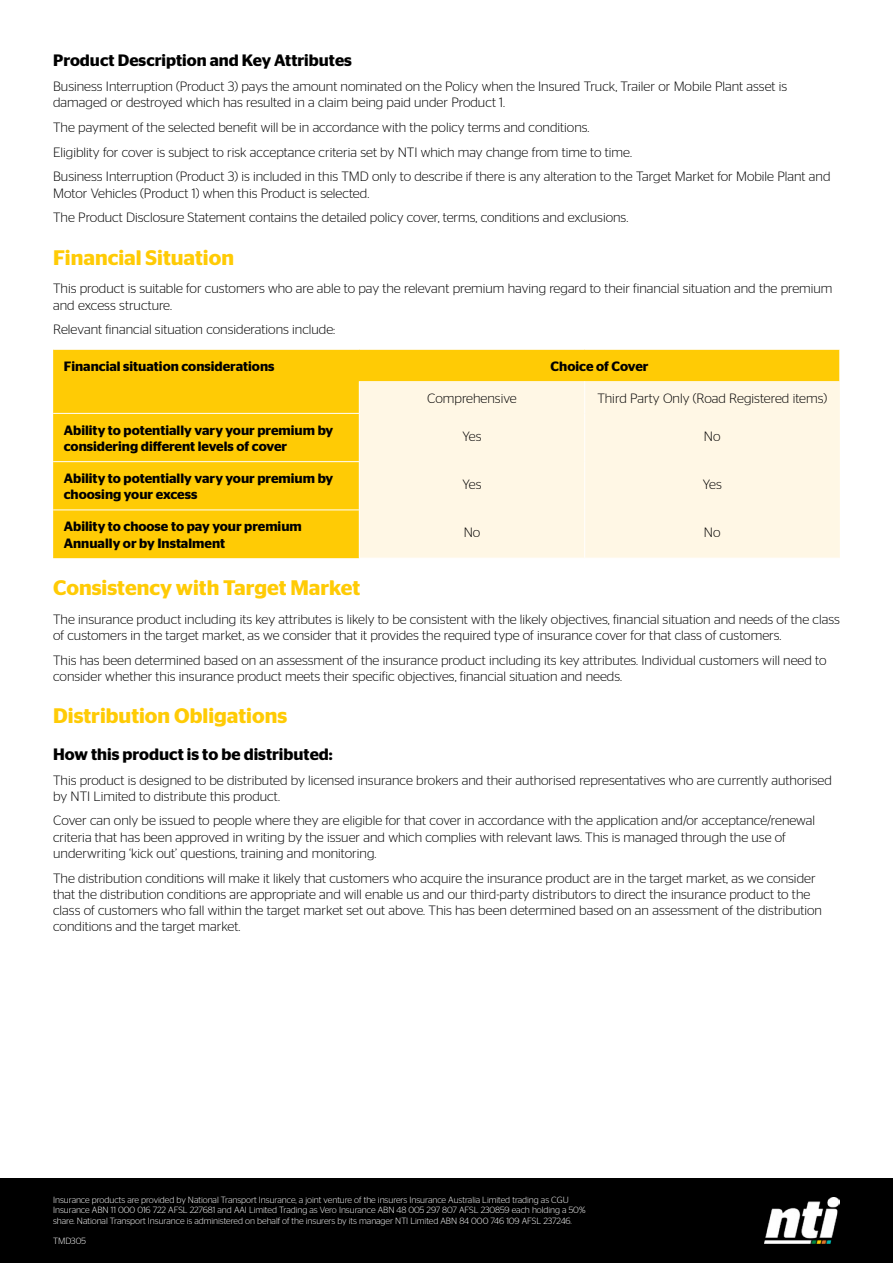
<style>
.page{position:relative;width:893px;height:1263px;background:#fff}
.page>*{position:absolute;margin:0;border:0;box-sizing:border-box;transform-origin:0 0}
.Subheading{font:600 21px "Stag Sans";color:#ffcb05}
.Subhead_2{font:600 16.5px "Stag Sans";color:#000}
.Body{font:300 13.5px/16.2px "Stag Sans";color:#000}
.Table_Header{font:600 13.5px/16.2px "Stag Sans";color:#000}
.t1{font:300 9px/10.8px "Stag Sans";letter-spacing:-.005em;color:#fff}
</style>
<div class="page">
<div style="left:0;top:1178px;width:893px;height:85px;background:#000"></div>
<img style="left:765px;top:1197px;width:75px;height:46px">
<div style="left:53px;top:350px;width:786px;height:208px;background:#ffcb05"></div>
<div style="left:360px;top:381px;width:480px;height:177px;background:#fff7e5"></div>
<hr style="left:53px;top:413px;width:307px;height:1px;background:#fff">
<hr style="left:53px;top:461px;width:307px;height:1px;background:#fff">
<hr style="left:53px;top:509px;width:307px;height:1px;background:#fff">
<hr style="left:359px;top:381px;width:1px;height:32px;background:#fff">
<hr style="left:359px;top:414px;width:1px;height:47px;background:#fff">
<hr style="left:359px;top:462px;width:1px;height:47px;background:#fff">
<hr style="left:359px;top:510px;width:1px;height:48px;background:#fff">
<hr style="left:584px;top:381px;width:1px;height:32px;background:#fff">
<hr style="left:584px;top:413px;width:1px;height:49px;background:#fff">
<hr style="left:584px;top:462px;width:1px;height:48px;background:#fff">
<hr style="left:584px;top:510px;width:1px;height:48px;background:#fff">
<p class="Subhead_2" style="left:53px;top:51px;width:300px">Product Description and Key Attributes</p>
<p class="Body" style="left:53px;top:78px;width:736px">Business Interruption (Product 3) pays the amount nominated on the Policy when the Insured Truck, Trailer or Mobile Plant asset is damaged or destroyed which has resulted in a claim being paid under Product 1.</p>
<p class="Body" style="left:53px;top:119px;width:538px">The payment of the selected benefit will be in accordance with the policy terms and conditions.</p>
<p class="Body" style="left:53px;top:144px;width:580px">Eligiblity for cover is subject to risk acceptance criteria set by NTI which may change from time to time.</p>
<p class="Body" style="left:53px;top:168px;width:779px">Business Interruption (Product 3) is included in this TMD only to describe if there is any alteration to the Target Market for Mobile Plant and<br>Motor Vehicles (Product 1) when this Product is selected.</p>
<p class="Body" style="left:53px;top:209px;width:577px">The Product Disclosure Statement contains the detailed policy cover, terms, conditions and exclusions.</p>
<p class="Subheading" style="left:53px;top:245px;width:182px">Financial Situation</p>
<p class="Body" style="left:53px;top:280px;width:781px">This product is suitable for customers who are able to pay the relevant premium having regard to their financial situation and the premium and excess structure.</p>
<p class="Body" style="left:53px;top:321px;width:284px">Relevant financial situation considerations include:</p>
<p class="Table_Header" style="left:64px;top:358px;width:212px">Financial situation considerations</p>
<p class="Table_Header" style="left:551px;top:358px;width:99px">Choice of Cover</p>
<p class="Body" style="left:427px;top:390px;width:91px">Comprehensive</p>
<p class="Body" style="left:597px;top:390px;width:231px">Third Party Only (Road Registered items)</p>
<p class="Table_Header" style="left:64px;top:422px;width:271px">Ability to potentially vary your premium by considering different levels of cover</p>
<p class="Body" style="left:462px;top:428px;width:21px">Yes</p>
<p class="Body" style="left:704px;top:428px;width:18px">No</p>
<p class="Table_Header" style="left:64px;top:470px;width:271px">Ability to potentially vary your premium by choosing your excess</p>
<p class="Body" style="left:462px;top:476px;width:21px">Yes</p>
<p class="Body" style="left:703px;top:476px;width:21px">Yes</p>
<p class="Table_Header" style="left:64px;top:518px;width:240px">Ability to choose to pay your premium<br>Annually or by Instalment</p>
<p class="Body" style="left:464px;top:524px;width:18px">No</p>
<p class="Body" style="left:704px;top:524px;width:18px">No</p>
<p class="Subheading" style="left:53px;top:575px;width:309px">Consistency with Target Market</p>
<p class="Body" style="left:53px;top:611px;width:788px">The insurance product including its key attributes is likely to be consistent with the likely objectives, financial situation and needs of the class of customers in the target market, as we consider that it provides the required type of insurance cover for that class of customers.</p>
<p class="Body" style="left:53px;top:652px;width:775px">This has been determined based on an assessment of the insurance product including its key attributes. Individual customers will need to consider whether this insurance product meets their specific objectives, financial situation and needs.</p>
<p class="Subheading" style="left:53px;top:703px;width:236px">Distribution Obligations</p>
<p class="Subhead_2" style="left:53px;top:744px;width:281px">How this product is to be distributed:</p>
<p class="Body" style="left:53px;top:771px;width:780px">This product is designed to be distributed by licensed insurance brokers and their authorised representatives who are currently authorised by NTI Limited to distribute this product.</p>
<p class="Body" style="left:53px;top:812px;width:763px">Cover can only be issued to people where they are eligible for that cover in accordance with the application and/or acceptance/renewal criteria that has been approved in writing by the issuer and which complies with relevant laws. This is managed through the use of underwriting ‘kick out’ questions, training and monitoring.</p>
<p class="Body" style="left:53px;top:869px;width:770px">The distribution conditions will make it likely that customers who acquire the insurance product are in the target market, as we consider that the distribution conditions are appropriate and will enable us and our third-party distributors to direct the insurance product to the class of customers who fall within the target market set out above. This has been determined based on an assessment of the distribution conditions and the target market.</p>
<p class="t1" style="left:53px;top:1194px;width:534px">Insurance products are provided by National Transport Insurance, a joint venture of the insurers Insurance Australia Limited trading as CGU<br>Insurance ABN 11 000 016 722 AFSL 227681 and AAI Limited Trading as Vero Insurance ABN 48 005 297 807 AFSL 230859 each holding a 50% share. National Transport Insurance is administered on behalf of the insurers by its manager NTI Limited ABN 84 000 746 109 AFSL 237246.</p>
<p class="t1" style="left:53px;top:1235px;width:34px">TMD305</p>
</div>
